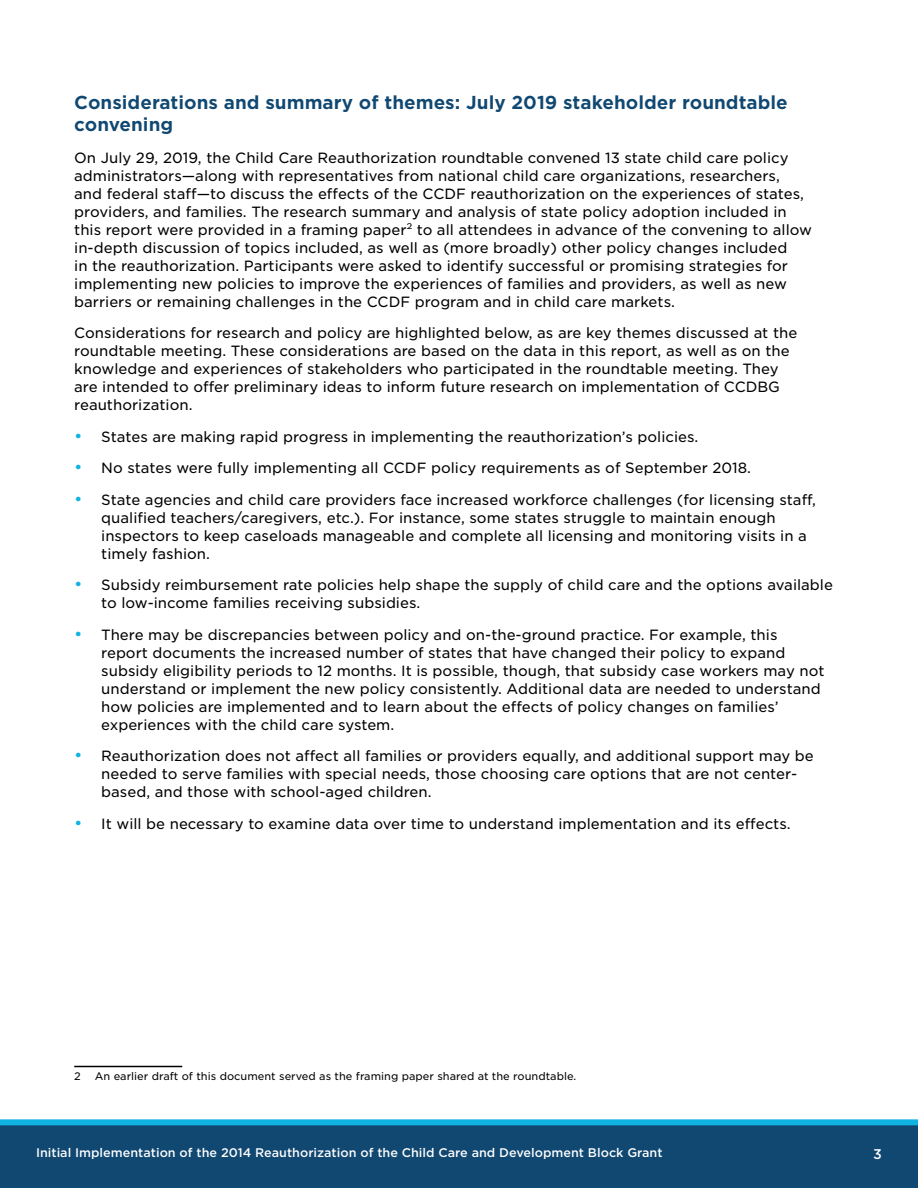
<style>
.page{position:relative;width:918px;height:1188px;background:#fff}
.page>*{position:absolute;margin:0;border:0;box-sizing:border-box;transform-origin:0 0}
.t1{font:700 18px/22.5px "Gotham S Sm";color:#104872}
.t2{font:14.25px/18px "Gotham S Sm";color:#000}
.t3{font:500 13.5px "Gotham S Sm";color:#fff}
.t4{font:500 12px "Gotham S Sm";color:#fff}
.t5{font:10.5px "Gotham S Sm";color:#000}
.s1{font-size:16.5px;color:#10b2e1}
</style>
<div class="page">
<div style="left:0;top:1125px;width:918px;height:63px;background:#104872"></div>
<div style="left:0;top:1119px;width:918px;height:6px;background:#10b2e1"></div>
<hr style="left:74px;top:1066px;width:108px;height:1px;background:#000">
<h3 class="t1" style="left:74px;top:91px;width:715px">Considerations and summary of themes: July 2019 stakeholder roundtable convening</h3>
<p class="t2" style="left:74px;top:148px;width:739px">On July 29, 2019, the Child Care Reauthorization roundtable convened 13 state child care policy administrators—along with representatives from national child care organizations, researchers,<br>and federal staff—to discuss the effects of the CCDF reauthorization on the experiences of states, providers, and families. The research summary and analysis of state policy adoption included in this report were provided in a framing paper<sup>2</sup> to all attendees in advance of the convening to allow in-depth discussion of topics included, as well as (more broadly) other policy changes included<br>in the reauthorization. Participants were asked to identify successful or promising strategies for implementing new policies to improve the experiences of families and providers, as well as new barriers or remaining challenges in the CCDF program and in child care markets.</p>
<p class="t2" style="left:74px;top:324px;width:725px">Considerations for research and policy are highlighted below, as are key themes discussed at the roundtable meeting. These considerations are based on the data in this report, as well as on the knowledge and experiences of stakeholders who participated in the roundtable meeting. They are intended to offer preliminary ideas to inform future research on implementation of CCDBG reauthorization.</p>
<p class="t2" style="left:74px;top:427px;width:626px"><span class="s1">•</span> States are making rapid progress in implementing the reauthorization’s policies.</p>
<p class="t2" style="left:74px;top:459px;width:678px"><span class="s1">•</span> No states were fully implementing all CCDF policy requirements as of September 2018.</p>
<p class="t2" style="left:101px;top:490px;width:716px;text-indent:-27px"><span class="s1">•</span> State agencies and child care providers face increased workforce challenges (for licensing staff, qualified teachers/caregivers, etc.). For instance, some states struggle to maintain enough inspectors to keep caseloads manageable and complete all licensing and monitoring visits in a timely fashion.</p>
<p class="t2" style="left:101px;top:576px;width:733px;text-indent:-27px"><span class="s1">•</span> Subsidy reimbursement rate policies help shape the supply of child care and the options available to low-income families receiving subsidies.</p>
<p class="t2" style="left:101px;top:625px;width:725px;text-indent:-27px"><span class="s1">•</span> There may be discrepancies between policy and on-the-ground practice. For example, this report documents the increased number of states that have changed their policy to expand subsidy eligibility periods to 12 months. It is possible, though, that subsidy case workers may not understand or implement the new policy consistently. Additional data are needed to understand how policies are implemented and to learn about the effects of policy changes on families’ experiences with the child care system.</p>
<p class="t2" style="left:101px;top:747px;width:714px;text-indent:-27px"><span class="s1">•</span> Reauthorization does not affect all families or providers equally, and additional support may be needed to serve families with special needs, those choosing care options that are not center&shy;based, and those with school-aged children.</p>
<p class="t2" style="left:74px;top:814px;width:718px"><span class="s1">•</span> It will be necessary to examine data over time to understand implementation and its effects.</p>
<p class="t5" style="left:74px;top:1069px;width:8px">2</p>
<p class="t5" style="left:95px;top:1069px;width:483px">An earlier draft of this document served as the framing paper shared at the roundtable.</p>
<p class="t4" style="left:36px;top:1145px;width:628px">Initial Implementation of the 2014 Reauthorization of the Child Care and Development Block Grant</p>
<p class="t3" style="left:873px;top:1145px;width:10px">3</p>
</div>
